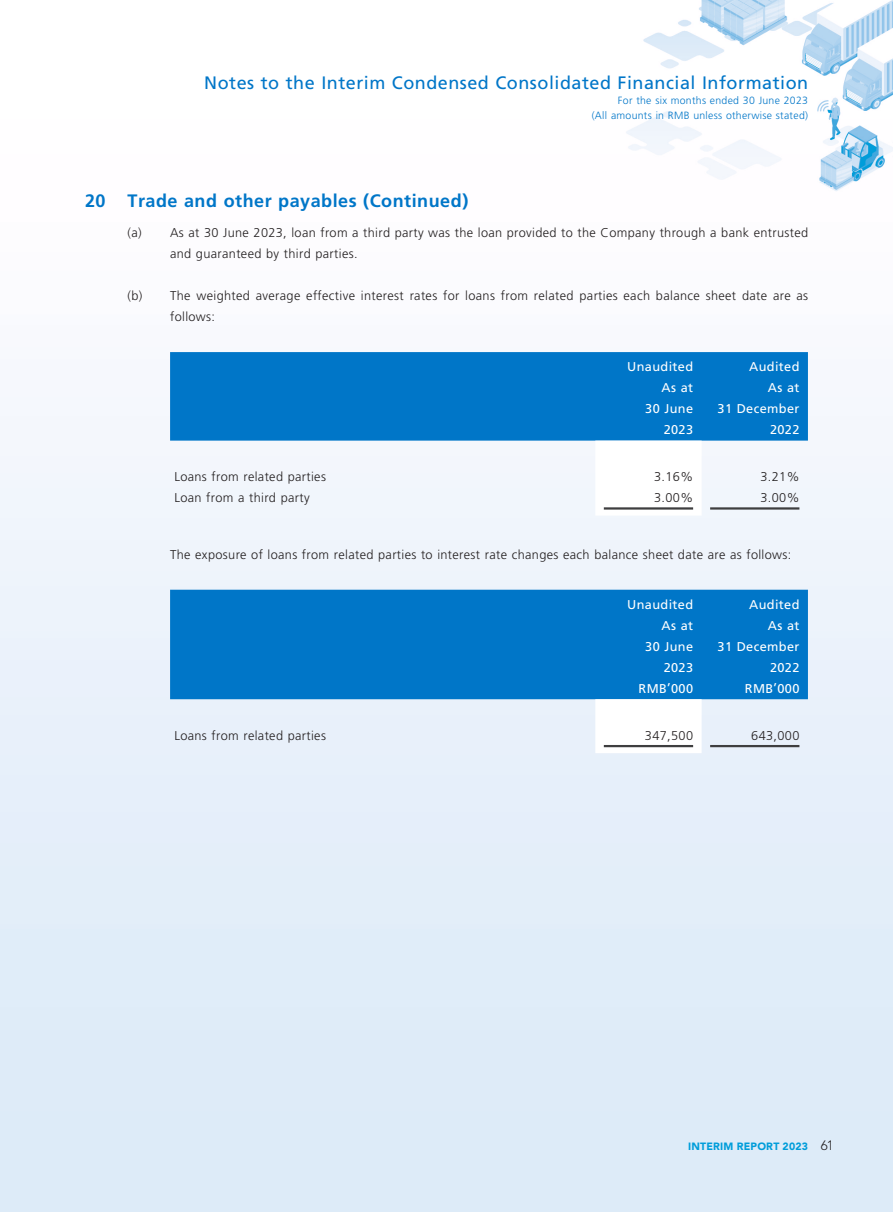
<style>
.page{position:relative;width:893px;height:1212px;background:#fff}
.page>*{position:absolute;margin:0;border:0;box-sizing:border-box;transform-origin:0 0}
.t1{font:18px "Frutiger LT Std";letter-spacing:.03em;color:#0076c8}
.t2{font:700 18px "Frutiger LT Std";letter-spacing:.03em;color:#0076c8}
.t3{font:300 12.75px/21px "Frutiger LT Std";letter-spacing:.03em;color:#231f20}
.t4{font:12.75px/21px "Frutiger LT Std";letter-spacing:.03em;color:#fff;text-align:right}
.t5{font:300 10.5px/15px "Frutiger LT Std";letter-spacing:.03em;color:#0076c8;text-align:right}
.t6{font:900 10.5px "Avenir LT Std";letter-spacing:.02em;color:#009dda}
.s1{font-weight:300;font-size:13.5px;color:#231f20}
</style>
<div class="page">
<img style="left:0;top:0;width:893px;height:1212px">
<div style="left:170px;top:352px;width:638px;height:89px;background:#0076c8"></div>
<svg style="left:595px;top:441px;width:107px;height:74px"></svg>
<hr style="left:604px;top:507px;width:89px;height:3px;background:#3e3e3f">
<hr style="left:710px;top:507px;width:89px;height:3px;background:#3e3e3f">
<div style="left:170px;top:590px;width:638px;height:109px;background:#0076c8"></div>
<svg style="left:595px;top:699px;width:107px;height:54px"></svg>
<hr style="left:604px;top:745px;width:89px;height:2px;background:#3e3e3f">
<hr style="left:710px;top:745px;width:89px;height:2px;background:#3e3e3f">
<h1 class="t1" style="left:204px;top:73px;width:605px">Notes to the Interim Condensed Consolidated Financial Information</h1>
<p class="t5" style="left:592px;top:93px;width:218px">For the six months ended 30 June 2023<br>(All amounts in RMB unless otherwise stated)</p>
<h1 class="t2" style="left:85px;top:191px;width:385px">20 Trade and other payables (Continued)</h1>
<p class="t3" style="left:170px;top:222px;width:640px;text-indent:-43px">(a) As at 30 June 2023, loan from a third party was the loan provided to the Company through a bank entrusted and guaranteed by third parties.</p>
<p class="t3" style="left:170px;top:285px;width:640px;text-indent:-43px">(b) The weighted average effective interest rates for loans from related parties each balance sheet date are as follows:</p>
<p class="t4" style="left:627px;top:357px;width:67px">Unaudited</p>
<p class="t4" style="left:749px;top:357px;width:52px">Audited</p>
<p class="t4" style="left:645px;top:378px;width:49px">As at<br>30 June<br>2023</p>
<p class="t4" style="left:718px;top:378px;width:83px">As at<br>31 December<br>2022</p>
<p class="t3" style="left:174px;top:466px;width:153px">Loans from related parties</p>
<p class="t3" style="left:654px;top:466px;width:40px">3.16%</p>
<p class="t3" style="left:760px;top:466px;width:40px">3.21%</p>
<p class="t3" style="left:174px;top:487px;width:137px">Loan from a third party</p>
<p class="t3" style="left:654px;top:487px;width:40px">3.00%</p>
<p class="t3" style="left:760px;top:487px;width:40px">3.00%</p>
<p class="t3" style="left:170px;top:544px;width:623px">The exposure of loans from related parties to interest rate changes each balance sheet date are as follows:</p>
<p class="t4" style="left:627px;top:594px;width:67px">Unaudited</p>
<p class="t4" style="left:749px;top:594px;width:52px">Audited</p>
<p class="t4" style="left:645px;top:615px;width:49px">As at<br>30 June<br>2023</p>
<p class="t4" style="left:718px;top:615px;width:83px">As at<br>31 December<br>2022</p>
<p class="t4" style="left:639px;top:678px;width:56px">RMB’000</p>
<p class="t4" style="left:745px;top:678px;width:56px">RMB’000</p>
<p class="t3" style="left:174px;top:725px;width:153px">Loans from related parties</p>
<p class="t3" style="left:645px;top:725px;width:50px">347,500</p>
<p class="t3" style="left:751px;top:725px;width:50px">643,000</p>
<p class="t6" style="left:688px;top:1140px;width:147px">INTERIM REPORT 2023 <span class="s1">61</span></p>
</div>
